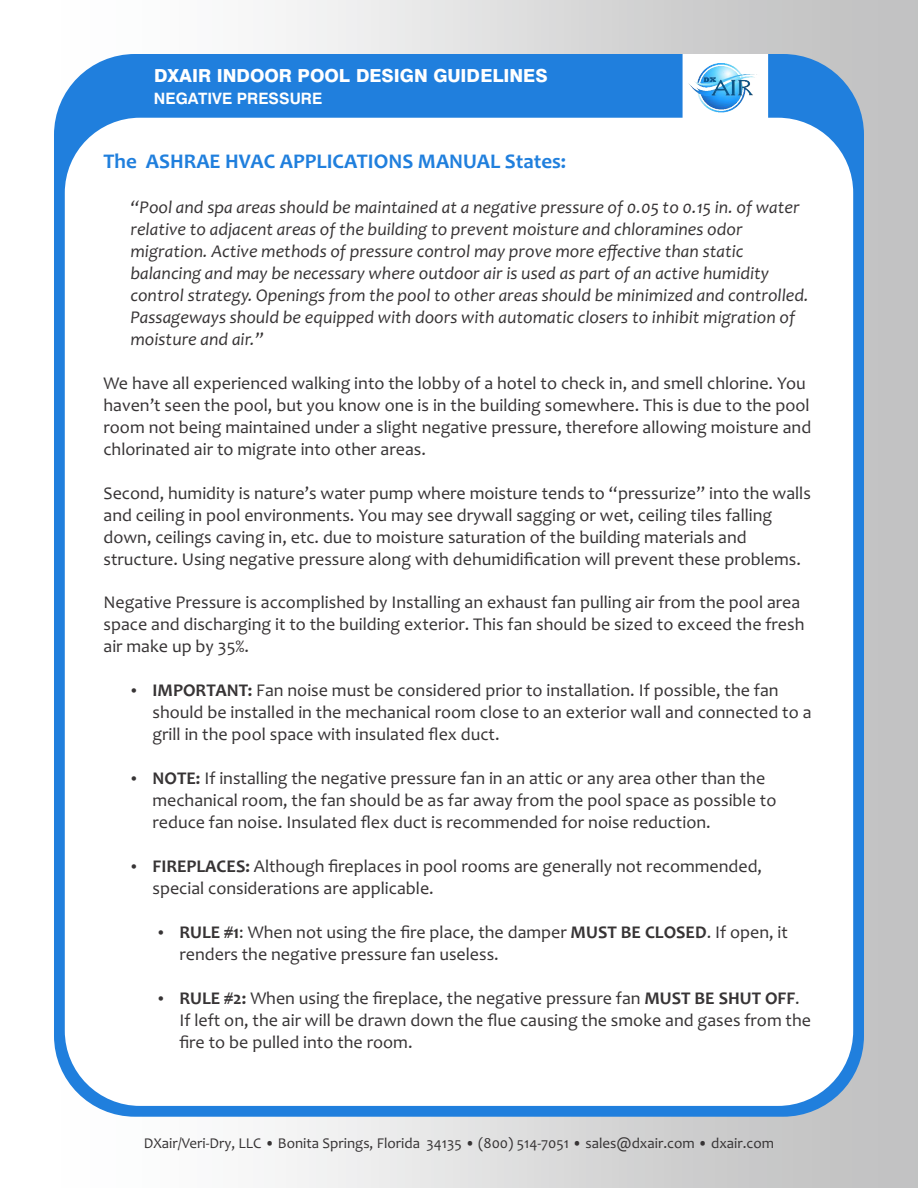
<style>
.page{position:relative;width:918px;height:1188px;background:#fff}
.page>*{position:absolute;margin:0;border:0;box-sizing:border-box;transform-origin:0 0}
.t1{font:700 21px "Candara";color:#207fdd}
.t2{font:18px/21.9px "Candara";color:#373435}
.t3{font:italic 18px/21.9px "Candara";color:#373435}
.t4{font:800 18px "Swiss 721 BT";color:#fff}
.t5{font:700 15.6px "Swiss 721 BT";color:#fff}
.t6{font:15px "Candara";color:#373435}
.s1{font-weight:700}
</style>
<div class="page">
<div style="left:54px;top:54px;width:810px;height:1063px;background:#207fdd;border-radius:81px"></div>
<div style="left:65px;top:54px;width:788px;height:1052px;background:#fff"></div>
<img style="left:688px;top:64px;width:74px;height:48px">
<svg style="left:132px;top:688px;width:4px;height:5px"></svg>
<svg style="left:132px;top:776px;width:4px;height:5px"></svg>
<svg style="left:132px;top:864px;width:4px;height:5px"></svg>
<svg style="left:159px;top:930px;width:4px;height:5px"></svg>
<svg style="left:159px;top:996px;width:4px;height:5px"></svg>
<p class="t4" style="left:154px;top:68px;width:395px">DXAIR INDOOR POOL DESIGN GUIDELINES</p>
<p class="t5" style="left:154px;top:93px;width:170px">NEGATIVE PRESSURE</p>
<p class="t1" style="left:104px;top:153px;width:464px">The ASHRAE HVAC APPLICATIONS MANUAL States:</p>
<p class="t3" style="left:131px;top:198px;width:680px">“Pool and spa areas should be maintained at a negative pressure of 0.05 to 0.15 in. of water relative to adjacent areas of the building to prevent moisture and chloramines odor migration. Active methods of pressure control may prove more effective than static balancing and may be necessary where outdoor air is used as part of an active humidity control strategy. Openings from the pool to other areas should be minimized and controlled.<br>Passageways should be equipped with doors with automatic closers to inhibit migration of moisture and air.”</p>
<p class="t2" style="left:104px;top:374px;width:709px">We have all experienced walking into the lobby of a hotel to check in, and smell chlorine. You haven’t seen the pool, but you know one is in the building somewhere. This is due to the pool room not being maintained under a slight negative pressure, therefore allowing moisture and chlorinated air to migrate into other areas.</p>
<p class="t2" style="left:104px;top:484px;width:709px">Second, humidity is nature’s water pump where moisture tends to “pressurize” into the walls and ceiling in pool environments. You may see drywall sagging or wet, ceiling tiles falling down, ceilings caving in, etc. due to moisture saturation of the building materials and structure. Using negative pressure along with dehumidification will prevent these problems.</p>
<p class="t2" style="left:104px;top:593px;width:702px">Negative Pressure is accomplished by Installing an exhaust fan pulling air from the pool area space and discharging it to the building exterior. This fan should be sized to exceed the fresh air make up by 35%.</p>
<p class="t2" style="left:153px;top:681px;width:661px"><span class="s1">IMPORTANT:</span> Fan noise must be considered prior to installation. If possible, the fan should be installed in the mechanical room close to an exterior wall and connected to a grill in the pool space with insulated flex duct.</p>
<p class="t2" style="left:153px;top:769px;width:625px"><span class="s1">NOTE:</span> If installing the negative pressure fan in an attic or any area other than the mechanical room, the fan should be as far away from the pool space as possible to reduce fan noise. Insulated flex duct is recommended for noise reduction.</p>
<p class="t2" style="left:153px;top:857px;width:611px"><span class="s1">FIREPLACES:</span> Although fireplaces in pool rooms are generally not recommended, special considerations are applicable.</p>
<p class="t2" style="left:180px;top:923px;width:610px"><span class="s1">RULE #1</span>: When not using the fire place, the damper <span class="s1">MUST BE CLOSED</span>. If open, it renders the negative pressure fan useless.</p>
<p class="t2" style="left:180px;top:989px;width:633px"><span class="s1">RULE #2:</span> When using the fireplace, the negative pressure fan <span class="s1">MUST BE SHUT OFF</span>.<br>If left on, the air will be drawn down the flue causing the smoke and gases from the fire to be pulled into the room.</p>
<p class="t6" style="left:144px;top:1138px;width:632px">DXair/Veri-Dry, LLC • Bonita Springs, Florida 34135 • (800) 514-7051 • sales@dxair.com • dxair.com</p>
</div>
